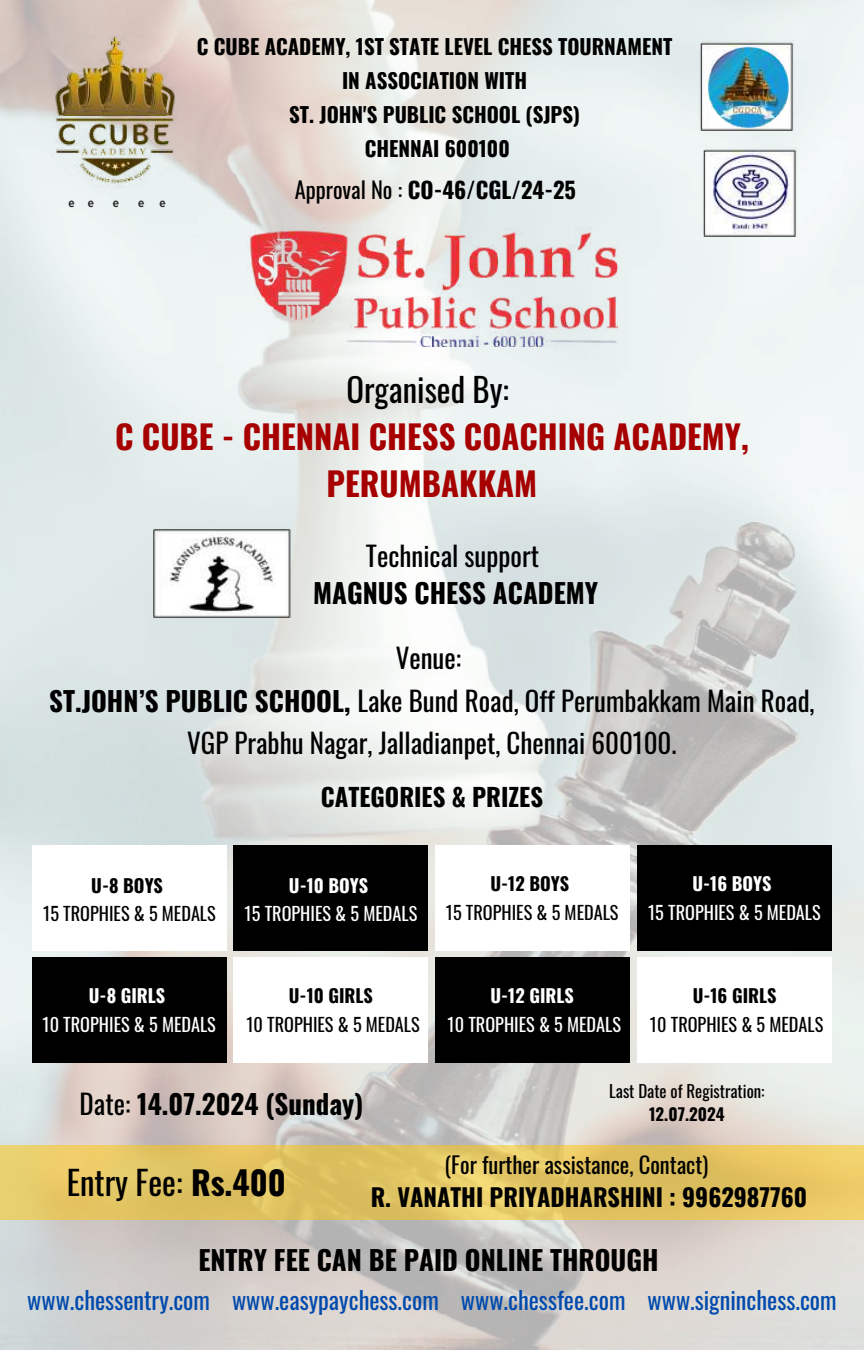
<style>
.page{position:relative;width:864px;height:1350px;background:#fff}
.page>*{position:absolute;margin:0;border:0;box-sizing:border-box;transform-origin:0 0}
.t1{font:32.85px "Oswald";color:#000}
.t2{font:700 32.62px/47px "Oswald";color:#a60000;text-align:center}
.t3{font:32.62px "Oswald";color:#000}
.t4{font:27px/42.3px "Oswald";color:#000;text-align:center}
.t5{font:700 27px "Oswald";color:#000}
.t6{font:700 24.75px "Oswald";color:#000}
.t7{font:700 24.3px "Oswald";color:#000}
.t8{font:24.07px "Oswald";color:#004aad}
.t9{font:22.5px "Oswald";color:#000}
.t10{font:700 22.5px "Oswald";color:#000}
.t11{font:700 20.7px/34.2px "Oswald";color:#000;text-align:center}
.t12{font:18.22px "Oswald";color:#000}
.t13{font:18.22px "Oswald";color:#fff}
.t14{font:700 18.22px "Oswald";color:#000}
.t15{font:700 18.22px "Oswald";color:#fff}
.t16{font:16.88px "Oswald";color:#000}
.t17{font:700 16.88px "Oswald";color:#000}
.s1{font-weight:400}
.s2{font-weight:700}
</style>
<div class="page">
<img style="left:0;top:0;width:864px;height:1350px">
<img style="left:699px;top:147px;width:98px;height:89px">
<img style="left:698px;top:41px;width:96px;height:89px">
<img style="left:708px;top:46px;width:81px;height:81px">
<img style="left:50px;top:35px;width:133px;height:154px">
<div style="left:32px;top:958px;width:194px;height:105px;background:#000"></div>
<div style="left:234px;top:846px;width:194px;height:105px;background:#000"></div>
<div style="left:435px;top:958px;width:194px;height:105px;background:#000"></div>
<div style="left:234px;top:958px;width:194px;height:105px;background:#fff"></div>
<div style="left:32px;top:846px;width:194px;height:105px;background:#fff"></div>
<div style="left:435px;top:846px;width:194px;height:105px;background:#fff"></div>
<div style="left:637px;top:846px;width:194px;height:105px;background:#000"></div>
<div style="left:637px;top:958px;width:194px;height:105px;background:#fff"></div>
<img style="left:154px;top:529px;width:138px;height:88px">
<svg style="left:0;top:1145px;width:864px;height:75px;background:#e3c563"></svg>
<img style="left:246px;top:227px;width:371px;height:120px">
<p class="t11" style="left:197px;top:28px;width:477px">C CUBE ACADEMY, 1ST STATE LEVEL CHESS TOURNAMENT<br>IN ASSOCIATION WITH<br>ST. JOHN'S PUBLIC SCHOOL (SJPS)<br>CHENNAI 600100</p>
<p class="t10" style="left:295px;top:173px;width:283px"><span class="s1">Approval No :</span> CO-46/CGL/24-25</p>
<p class="t3" style="left:346px;top:365px;width:164px">Organised By:</p>
<p class="t2" style="left:115px;top:412px;width:635px">C CUBE - CHENNAI CHESS COACHING ACADEMY,<br>PERUMBAKKAM</p>
<p class="t4" style="left:366px;top:533px;width:175px">Technical support</p>
<p class="t5" style="left:313px;top:571px;width:286px">MAGNUS CHESS ACADEMY</p>
<p class="t4" style="left:49px;top:636px;width:767px">Venue:<br><span class="s2">ST.JOHN’S PUBLIC SCHOOL,</span> Lake Bund Road, Off Perumbakkam Main Road,<br>VGP Prabhu Nagar, Jalladianpet, Chennai 600100.</p>
<p class="t14" style="left:91px;top:871px;width:73px">U-8 BOYS</p>
<p class="t12" style="left:43px;top:900px;width:174px">15 TROPHIES &amp; 5 MEDALS</p>
<p class="t15" style="left:89px;top:981px;width:78px">U-8 GIRLS</p>
<p class="t13" style="left:42px;top:1010px;width:175px">10 TROPHIES &amp; 5 MEDALS</p>
<p class="t6" style="left:321px;top:778px;width:224px">CATEGORIES &amp; PRIZES</p>
<p class="t15" style="left:289px;top:871px;width:81px">U-10 BOYS</p>
<p class="t13" style="left:245px;top:900px;width:174px">15 TROPHIES &amp; 5 MEDALS</p>
<p class="t14" style="left:289px;top:981px;width:86px">U-10 GIRLS</p>
<p class="t12" style="left:246px;top:1010px;width:175px">10 TROPHIES &amp; 5 MEDALS</p>
<p class="t14" style="left:491px;top:869px;width:80px">U-12 BOYS</p>
<p class="t12" style="left:446px;top:898px;width:174px">15 TROPHIES &amp; 5 MEDALS</p>
<p class="t15" style="left:491px;top:981px;width:85px">U-12 GIRLS</p>
<p class="t13" style="left:448px;top:1010px;width:175px">10 TROPHIES &amp; 5 MEDALS</p>
<p class="t15" style="left:693px;top:869px;width:81px">U-16 BOYS</p>
<p class="t13" style="left:648px;top:898px;width:174px">15 TROPHIES &amp; 5 MEDALS</p>
<p class="t14" style="left:693px;top:981px;width:85px">U-16 GIRLS</p>
<p class="t12" style="left:650px;top:1010px;width:175px">10 TROPHIES &amp; 5 MEDALS</p>
<p class="t5" style="left:80px;top:1083px;width:285px"><span class="s1">Date:</span> 14.07.2024 (Sunday)</p>
<p class="t16" style="left:609px;top:1078px;width:157px">Last Date of Registration:</p>
<p class="t17" style="left:649px;top:1101px;width:77px">12.07.2024</p>
<p class="t1" style="left:67px;top:1156px;width:221px">Entry Fee: <span class="s2">Rs.400</span></p>
<p class="t9" style="left:445px;top:1147px;width:265px">(For further assistance, Contact)</p>
<p class="t7" style="left:371px;top:1178px;width:438px">R. VANATHI PRIYADHARSHINI : 9962987760</p>
<p class="t5" style="left:198px;top:1239px;width:462px">ENTRY FEE CAN BE PAID ONLINE THROUGH</p>
<p class="t8" style="left:27px;top:1281px;width:811px">www.chessentry.com www.easypaychess.com www.chessfee.com www.signinchess.com</p>
</div>
